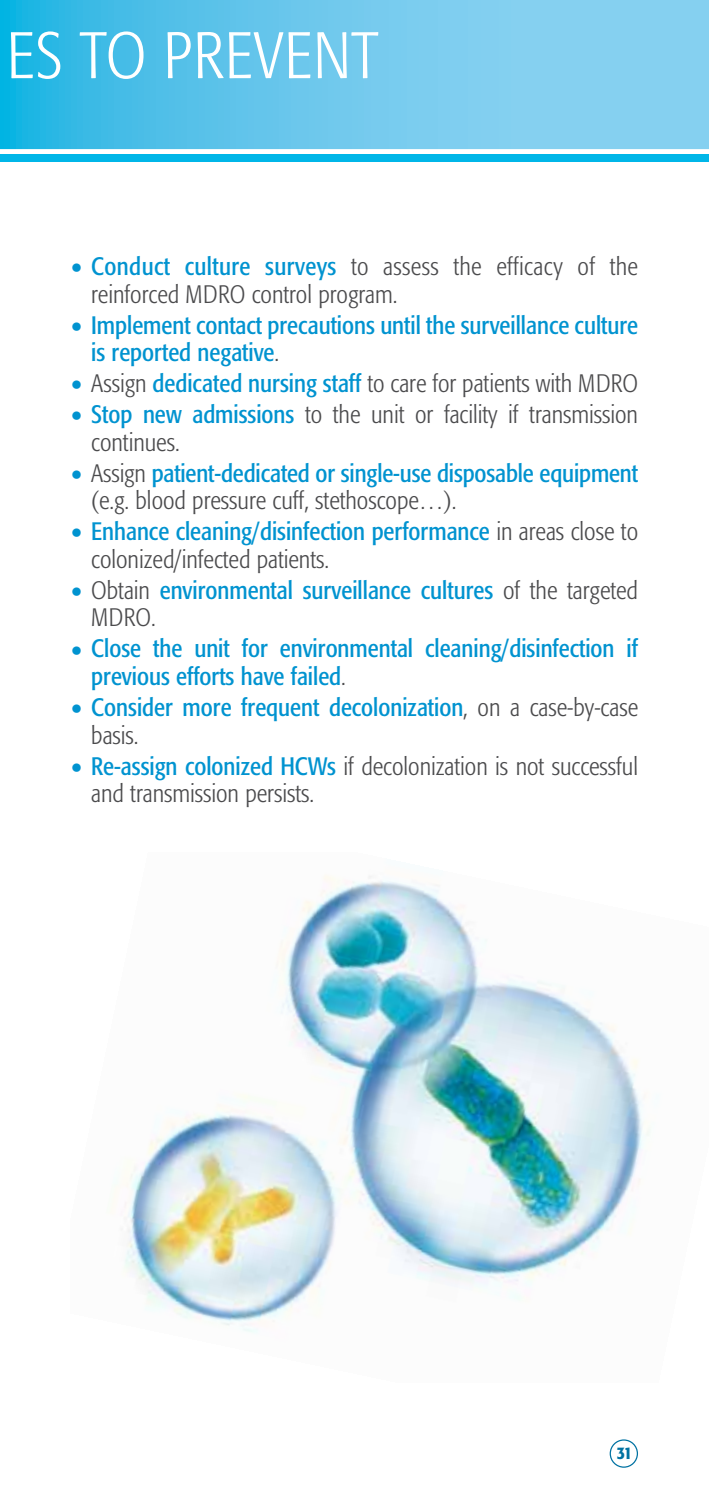
<style>
.page{position:relative;width:709px;height:1489px;background:#fff}
.page>*{position:absolute;margin:0;border:0;box-sizing:border-box;transform-origin:0 0}
.t1{font:300 condensed 65px "Formata";letter-spacing:.025em;color:#fff}
.t2{font:condensed 25px/27.5px "Formata";color:#0093d0}
.t3{font:300 condensed 25px/27.5px "Formata";color:#4b4b4d}
.t4{font:500 condensed 17.5px "Formata";color:#0072a2}
.s1{font-size:35px;color:#0093d0}
.s2{font-weight:400;color:#0093d0}
.s3{font-weight:300;font-size:35px}
.s4{font-weight:300;color:#4b4b4d}
</style>
<div class="page">
<svg style="left:0;top:0;width:709px;height:149px;background:#66c7eb"></svg>
<div style="left:0;top:154px;width:709px;height:8px;background:#00b6e8"></div>
<div style="left:609px;top:1439px;width:29px;height:28px;border:2px solid #0072a2;border-radius:50%"></div>
<img style="left:125px;top:875px;width:524px;height:458px">
<h1 class="t1" style="left:7px;top:28px;width:373px">ES TO PREVENT</h1>
<p class="t3" style="left:91px;top:254px;width:548px;text-indent:-20px"><span class="s1">•</span> <span class="s2">Conduct culture surveys</span> to assess the efficacy of the reinforced MDRO control program.</p>
<p class="t2" style="left:91px;top:313px;width:548px;text-indent:-20px"><span class="s3">•</span> Implement contact precautions until the surveillance culture is reported negative<span class="s4">.</span></p>
<p class="t3" style="left:71px;top:371px;width:568px"><span class="s1">•</span> Assign <span class="s2">dedicated nursing staff</span> to care for patients with MDRO</p>
<p class="t3" style="left:91px;top:402px;width:548px;text-indent:-20px"><span class="s1">•</span> <span class="s2">Stop new admissions</span> to the unit or facility if transmission continues.</p>
<p class="t2" style="left:91px;top:461px;width:548px;text-indent:-20px"><span class="s3">•</span> <span class="s4">Assign</span> patient-dedicated or single-use disposable equipment <span class="s4">(e.g. blood pressure cuff, stethoscope…).</span></p>
<p class="t3" style="left:91px;top:519px;width:548px;text-indent:-20px"><span class="s1">•</span> <span class="s2">Enhance cleaning/disinfection performance</span> in areas close to colonized/infected patients.</p>
<p class="t2" style="left:91px;top:578px;width:548px;text-indent:-20px"><span class="s3">•</span> <span class="s4">Obtain</span> environmental surveillance cultures <span class="s4">of the targeted<br>MDRO.</span></p>
<p class="t2" style="left:91px;top:637px;width:548px;text-indent:-20px"><span class="s3">•</span> Close the unit for environmental cleaning/disinfection if previous efforts have failed<span class="s4">.</span></p>
<p class="t2" style="left:91px;top:695px;width:548px;text-indent:-20px"><span class="s3">•</span> Consider more frequent decolonization<span class="s4">, on a case-by-case basis.</span></p>
<p class="t3" style="left:91px;top:754px;width:548px;text-indent:-20px"><span class="s1">•</span> <span class="s2">Re-assign colonized HCWs</span> if decolonization is not successful and transmission persists.</p>
<p class="t4" style="left:616px;top:1445px;width:17px">31</p>
</div>
